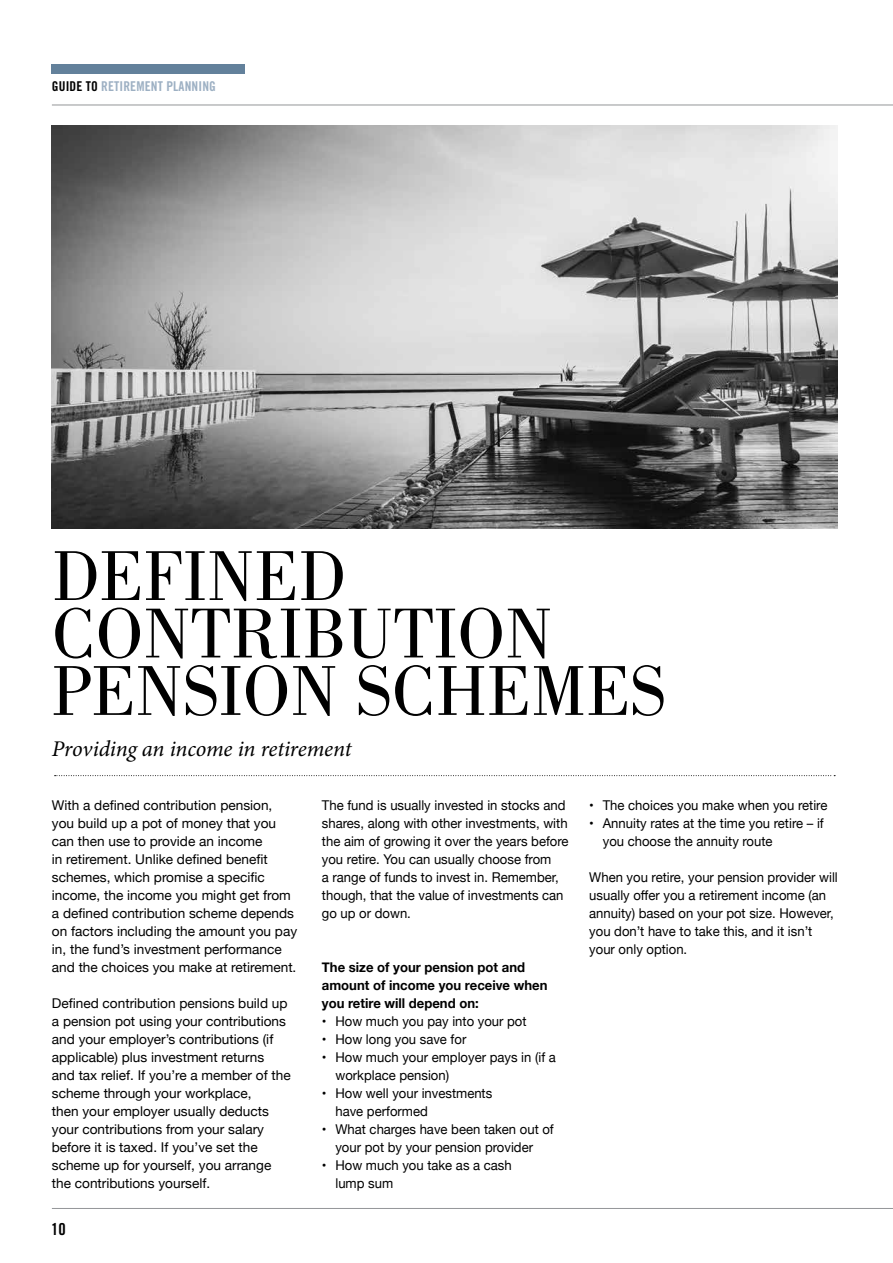
<style>
.page{position:relative;width:893px;height:1263px;background:#fff}
.page>*{position:absolute;margin:0;border:0;box-sizing:border-box;transform-origin:0 0}
.t1{font:73.05px/57.4px "Bodoni";color:#000}
.t2{font:italic 22.5px "Minion Pro";letter-spacing:-.01em;color:#000}
.t3{font:16.5px "Trade Gothic Bold Cond Twenty";color:#000}
.t4{font:13.5px/18px "Helvetica Neue";color:#000}
.t5{font:700 13.5px/18px "Helvetica Neue";color:#000}
.t6{font:13.5px "Trade Gothic Bold Cond Twenty";letter-spacing:.01em;color:#9db0c3}
.s1{color:#000}
</style>
<div class="page">
<hr style="left:52px;top:1208px;width:841px;height:1px;background:#939598">
<hr style="left:52px;top:105px;width:841px;height:1px;background:#939598">
<div style="left:51px;top:65px;width:193px;height:9px;background:#63819b"></div>
<svg style="left:55px;top:775px;width:780px;height:1px"></svg>
<img style="left:52px;top:125px;width:786px;height:404px">
<p class="t6" style="left:52px;top:78px;width:166px"><span class="s1">GUIDE TO</span> RETIREMENT PLANNING</p>
<h1 class="t1" style="left:52px;top:547px;width:616px">DEFINED<br>CONTRIBUTION<br>PENSION SCHEMES</h1>
<h2 class="t2" style="left:52px;top:733px;width:301px">Providing an income in retirement</h2>
<p class="t4" style="left:52px;top:796px;width:247px">With a defined contribution pension, you build up a pot of money that you can then use to provide an income<br>in retirement. Unlike defined benefit schemes, which promise a specific income, the income you might get from a defined contribution scheme depends on factors including the amount you pay in, the fund’s investment performance and the choices you make at retirement.</p>
<p class="t4" style="left:52px;top:994px;width:240px">Defined contribution pensions build up a pension pot using your contributions and your employer’s contributions (if applicable) plus investment returns<br>and tax relief. If you’re a member of the scheme through your workplace,<br>then your employer usually deducts your contributions from your salary before it is taxed. If you’ve set the scheme up for yourself, you arrange the contributions yourself.</p>
<p class="t4" style="left:322px;top:796px;width:248px">The fund is usually invested in stocks and shares, along with other investments, with the aim of growing it over the years before you retire. You can usually choose from<br>a range of funds to invest in. Remember, though, that the value of investments can go up or down.</p>
<p class="t4" style="left:589px;top:796px;width:240px">• The choices you make when you retire</p>
<p class="t4" style="left:603px;top:814px;width:222px;text-indent:-14px">• Annuity rates at the time you retire – if you choose the annuity route</p>
<p class="t4" style="left:589px;top:868px;width:250px">When you retire, your pension provider will usually offer you a retirement income (an annuity) based on your pot size. However, you don’t have to take this, and it isn’t your only option.</p>
<p class="t5" style="left:322px;top:958px;width:227px">The size of your pension pot and amount of income you receive when you retire will depend on:</p>
<p class="t4" style="left:322px;top:1012px;width:206px">• How much you pay into your pot</p>
<p class="t4" style="left:322px;top:1030px;width:146px">• How long you save for</p>
<p class="t4" style="left:335px;top:1048px;width:222px;text-indent:-14px">• How much your employer pays in (if a workplace pension)</p>
<p class="t4" style="left:335px;top:1084px;width:158px;text-indent:-14px">• How well your investments have performed</p>
<p class="t4" style="left:322px;top:1120px;width:233px;text-align:center">• What charges have been taken out of your pot by your pension provider</p>
<p class="t4" style="left:335px;top:1156px;width:178px;text-indent:-14px">• How much you take as a cash lump sum</p>
<p class="t3" style="left:51px;top:1219px;width:16px">10</p>
</div>
